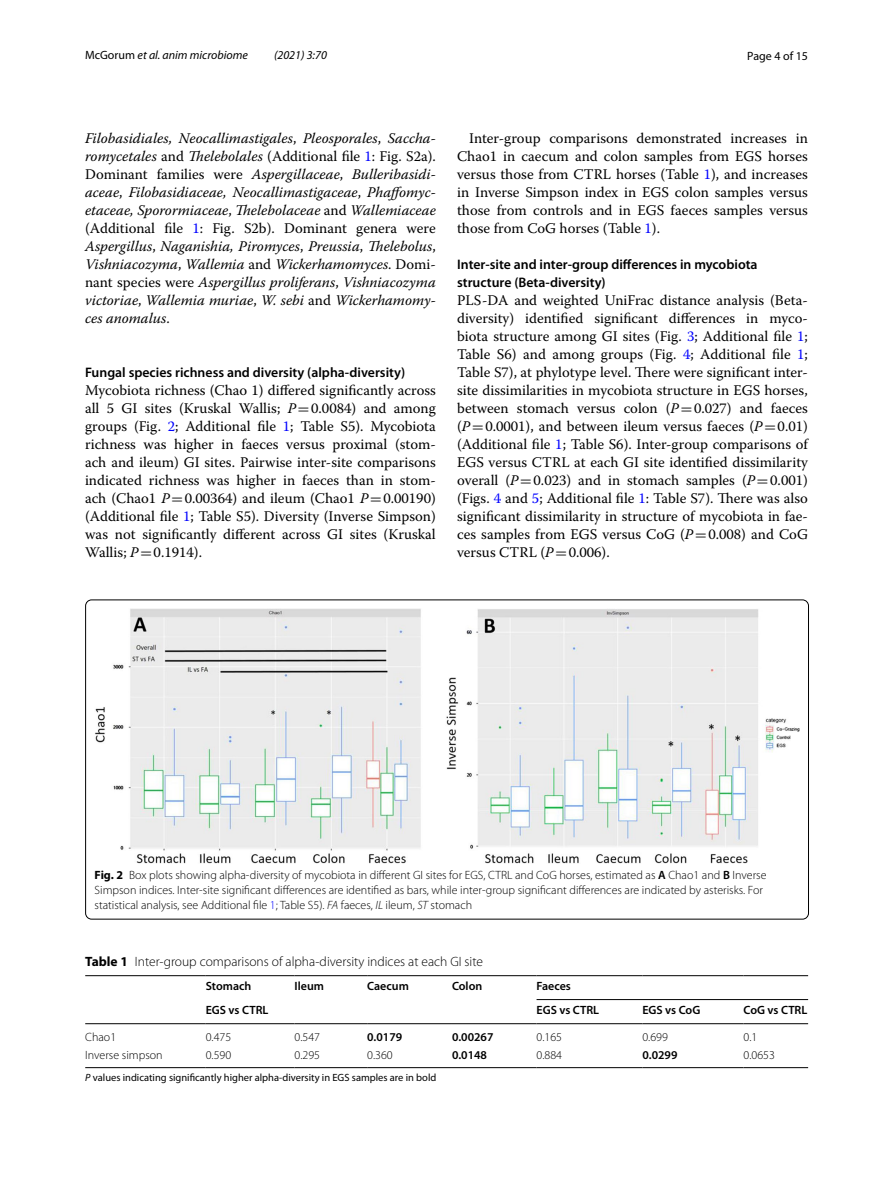
<style>
.page{position:relative;width:893px;height:1187px;background:#fff}
.page>*{position:absolute;margin:0;border:0;box-sizing:border-box;transform-origin:0 0}
.t1{font:14.7px/18px "Warnock Pro";color:#000;text-align:justify}
.t2{font:italic 14.7px/18px "Warnock Pro";color:#000;text-align:justify}
.t3{font:600 13.8px/18px "Myriad Pro";color:#000}
.t4{font:300 13.5px "Myriad Pro";color:#000}
.t5{font:300 12px/15px "Myriad Pro";color:#000}
.t6{font:600 12px "Myriad Pro";color:#000}
.t7{font:italic 12px "Myriad Pro";color:#000}
.t8{font:12px "Myriad Pro";color:#000}
.t9{font:10.5px "Myriad Pro";color:#000}
.s1{font-style:normal}
.s2{font-style:normal;color:#00f}
.s3{font-style:italic}
.s4{font-family:"MTSY"}
.s5{color:#00f}
.s6{font-weight:700}
.s7{font-weight:600}
</style>
<div class="page">
<img style="left:95px;top:609px;width:705px;height:254px">
<hr style="left:85px;top:975px;width:121px;height:1px;background:#000">
<hr style="left:206px;top:975px;width:89px;height:1px;background:#000">
<hr style="left:295px;top:975px;width:72px;height:1px;background:#000">
<hr style="left:367px;top:975px;width:85px;height:1px;background:#000">
<hr style="left:452px;top:975px;width:85px;height:1px;background:#000">
<hr style="left:537px;top:975px;width:105px;height:1px;background:#000">
<hr style="left:642px;top:975px;width:101px;height:1px;background:#000">
<hr style="left:743px;top:975px;width:65px;height:1px;background:#000">
<hr style="left:85px;top:1023px;width:121px;height:1px;background:#000">
<hr style="left:206px;top:1023px;width:89px;height:1px;background:#000">
<hr style="left:295px;top:1023px;width:72px;height:1px;background:#000">
<hr style="left:367px;top:1023px;width:85px;height:1px;background:#000">
<hr style="left:452px;top:1023px;width:85px;height:1px;background:#000">
<hr style="left:537px;top:1023px;width:105px;height:1px;background:#000">
<hr style="left:642px;top:1023px;width:101px;height:1px;background:#000">
<hr style="left:743px;top:1023px;width:65px;height:1px;background:#000">
<hr style="left:85px;top:1067px;width:121px;height:1px;background:#000">
<hr style="left:206px;top:1067px;width:89px;height:1px;background:#000">
<hr style="left:295px;top:1067px;width:72px;height:1px;background:#000">
<hr style="left:367px;top:1067px;width:85px;height:1px;background:#000">
<hr style="left:452px;top:1067px;width:85px;height:1px;background:#000">
<hr style="left:537px;top:1067px;width:105px;height:1px;background:#000">
<hr style="left:642px;top:1067px;width:101px;height:1px;background:#000">
<hr style="left:743px;top:1067px;width:65px;height:1px;background:#000">
<hr style="left:537px;top:999px;width:271px;height:1px;background:#000">
<p class="t7" style="left:85px;top:48px;width:164px"><span class="s1">McGorum</span> et al. anim microbiome</p>
<p class="t7" style="left:274px;top:48px;width:54px">(2021) 3:70</p>
<p class="t8" style="left:747px;top:48px;width:62px">Page 4 of 15</p>
<p class="t2" style="left:85px;top:128px;width:352px">Filobasidiales, Neocallimastigales<span class="s1">,</span> Pleosporales<span class="s1">,</span> Saccha&shy;romycetales <span class="s1">and</span> Thelebolales <span class="s1">(Additional file</span> <span class="s2">1</span><span class="s1">: Fig. S2a).<br>Dominant families were</span> Aspergillaceae<span class="s1">,</span> Bulleribasidi&shy;aceae<span class="s1">,</span> Filobasidiaceae, Neocallimastigaceae<span class="s1">,</span> Phaffomyc&shy;etaceae, Sporormiaceae<span class="s1">,</span> Thelebolaceae <span class="s1">and</span> Wallemiaceae <span class="s1">(Additional file</span> <span class="s2">1</span><span class="s1">: Fig. S2b). Dominant genera were </span>Aspergillus<span class="s1">,</span> Naganishia, Piromyces<span class="s1">,</span> Preussia<span class="s1">,</span> Thelebolus<span class="s1">, </span>Vishniacozyma<span class="s1">,</span> Wallemia <span class="s1">and</span> Wickerhamomyces<span class="s1">. Domi&shy;nant species were</span> Aspergillus proliferans<span class="s1">,</span> Vishniacozyma victoriae<span class="s1">,</span> Wallemia muriae<span class="s1">,</span> W. sebi <span class="s1">and</span> Wickerhamomy&shy;ces anomalus<span class="s1">.</span></p>
<p class="t3" style="left:85px;top:363px;width:322px">Fungal species richness and diversity (alpha‑diversity)</p>
<p class="t1" style="left:85px;top:380px;width:352px">Mycobiota richness (Chao 1) differed significantly across all 5 GI sites (Kruskal Wallis; <span class="s3">P</span><span class="s4">=</span>0.0084) and among groups (Fig. <span class="s5">2</span>; Additional file <span class="s5">1</span>; Table S5). Mycobiota richness was higher in faeces versus proximal (stom&shy;ach and ileum) GI sites. Pairwise inter-site comparisons indicated richness was higher in faeces than in stom&shy;ach (Chao1 <span class="s3">P</span><span class="s4">=</span>0.00364) and ileum (Chao1 <span class="s3">P</span><span class="s4">=</span>0.00190) (Additional file <span class="s5">1</span>; Table S5). Diversity (Inverse Simpson) was not significantly different across GI sites (Kruskal Wallis; <span class="s3">P</span><span class="s4">=</span>0.1914).</p>
<p class="t1" style="left:457px;top:128px;width:352px;text-indent:12px">Inter-group comparisons demonstrated increases in Chao1 in caecum and colon samples from EGS horses versus those from CTRL horses (Table <span class="s5">1</span>), and increases in Inverse Simpson index in EGS colon samples versus those from controls and in EGS faeces samples versus those from CoG horses (Table <span class="s5">1</span>).</p>
<p class="t3" style="left:457px;top:255px;width:302px">Inter‑site and inter‑group differences in mycobiota structure (Beta‑diversity)</p>
<p class="t1" style="left:457px;top:290px;width:352px">PLS-DA and weighted UniFrac distance analysis (Beta&shy;diversity) identified significant differences in myco&shy;biota structure among GI sites (Fig. <span class="s5">3</span>; Additional file <span class="s5">1</span>; Table S6) and among groups (Fig. <span class="s5">4</span>; Additional file <span class="s5">1</span>; Table S7), at phylotype level. There were significant inter&shy;site dissimilarities in mycobiota structure in EGS horses, between stomach versus colon (<span class="s3">P</span><span class="s4">=</span>0.027) and faeces (<span class="s3">P</span><span class="s4">=</span>0.0001), and between ileum versus faeces (<span class="s3">P</span><span class="s4">=</span>0.01) (Additional file <span class="s5">1</span>; Table S6). Inter-group comparisons of EGS versus CTRL at each GI site identified dissimilarity overall (<span class="s3">P</span><span class="s4">=</span>0.023) and in stomach samples (<span class="s3">P</span><span class="s4">=</span>0.001) (Figs. <span class="s5">4</span> and <span class="s5">5</span>; Additional file <span class="s5">1</span>: Table S7). There was also significant dissimilarity in structure of mycobiota in fae&shy;ces samples from EGS versus CoG (<span class="s3">P</span><span class="s4">=</span>0.008) and CoG versus CTRL (<span class="s3">P</span><span class="s4">=</span>0.006).</p>
<p class="t5" style="left:95px;top:867px;width:673px"><span class="s6">Fig. 2</span> Box plots showing alpha-diversity of mycobiota in different GI sites for EGS, CTRL and CoG horses, estimated as <span class="s7">A</span> Chao1 and <span class="s7">B</span> Inverse<br>Simpson indices. Inter-site significant differences are identified as bars, while inter-group significant differences are indicated by asterisks. For statistical analysis, see Additional file <span class="s5">1</span>; Table S5). <span class="s3">FA</span> faeces, <span class="s3">IL</span> ileum, <span class="s3">ST</span> stomach</p>
<p class="t4" style="left:85px;top:953px;width:399px"><span class="s6">Table 1</span> Inter-group comparisons of alpha-diversity indices at each GI site</p>
<p class="t6" style="left:206px;top:978px;width:47px">Stomach</p>
<p class="t6" style="left:295px;top:978px;width:31px">Ileum</p>
<p class="t6" style="left:367px;top:978px;width:43px">Caecum</p>
<p class="t6" style="left:452px;top:978px;width:32px">Colon</p>
<p class="t6" style="left:537px;top:978px;width:36px">Faeces</p>
<p class="t6" style="left:206px;top:1002px;width:64px">EGS vs CTRL</p>
<p class="t6" style="left:537px;top:1002px;width:64px">EGS vs CTRL</p>
<p class="t6" style="left:642px;top:1002px;width:59px">EGS vs CoG</p>
<p class="t6" style="left:743px;top:1002px;width:65px">CoG vs CTRL</p>
<p class="t5" style="left:85px;top:1029px;width:32px">Chao1</p>
<p class="t5" style="left:206px;top:1029px;width:27px">0.475</p>
<p class="t5" style="left:295px;top:1029px;width:27px">0.547</p>
<p class="t6" style="left:367px;top:1029px;width:36px">0.0179</p>
<p class="t6" style="left:452px;top:1029px;width:43px">0.00267</p>
<p class="t5" style="left:537px;top:1029px;width:27px">0.165</p>
<p class="t5" style="left:642px;top:1029px;width:27px">0.699</p>
<p class="t5" style="left:743px;top:1029px;width:15px">0.1</p>
<p class="t5" style="left:85px;top:1047px;width:79px">Inverse simpson</p>
<p class="t5" style="left:206px;top:1047px;width:27px">0.590</p>
<p class="t5" style="left:295px;top:1047px;width:27px">0.295</p>
<p class="t5" style="left:367px;top:1047px;width:27px">0.360</p>
<p class="t6" style="left:452px;top:1047px;width:36px">0.0148</p>
<p class="t5" style="left:537px;top:1047px;width:27px">0.884</p>
<p class="t6" style="left:642px;top:1047px;width:36px">0.0299</p>
<p class="t5" style="left:743px;top:1047px;width:33px">0.0653</p>
<p class="t9" style="left:85px;top:1070px;width:353px"><span class="s3">P</span> values indicating significantly higher alpha-diversity in EGS samples are in bold</p>
</div>
